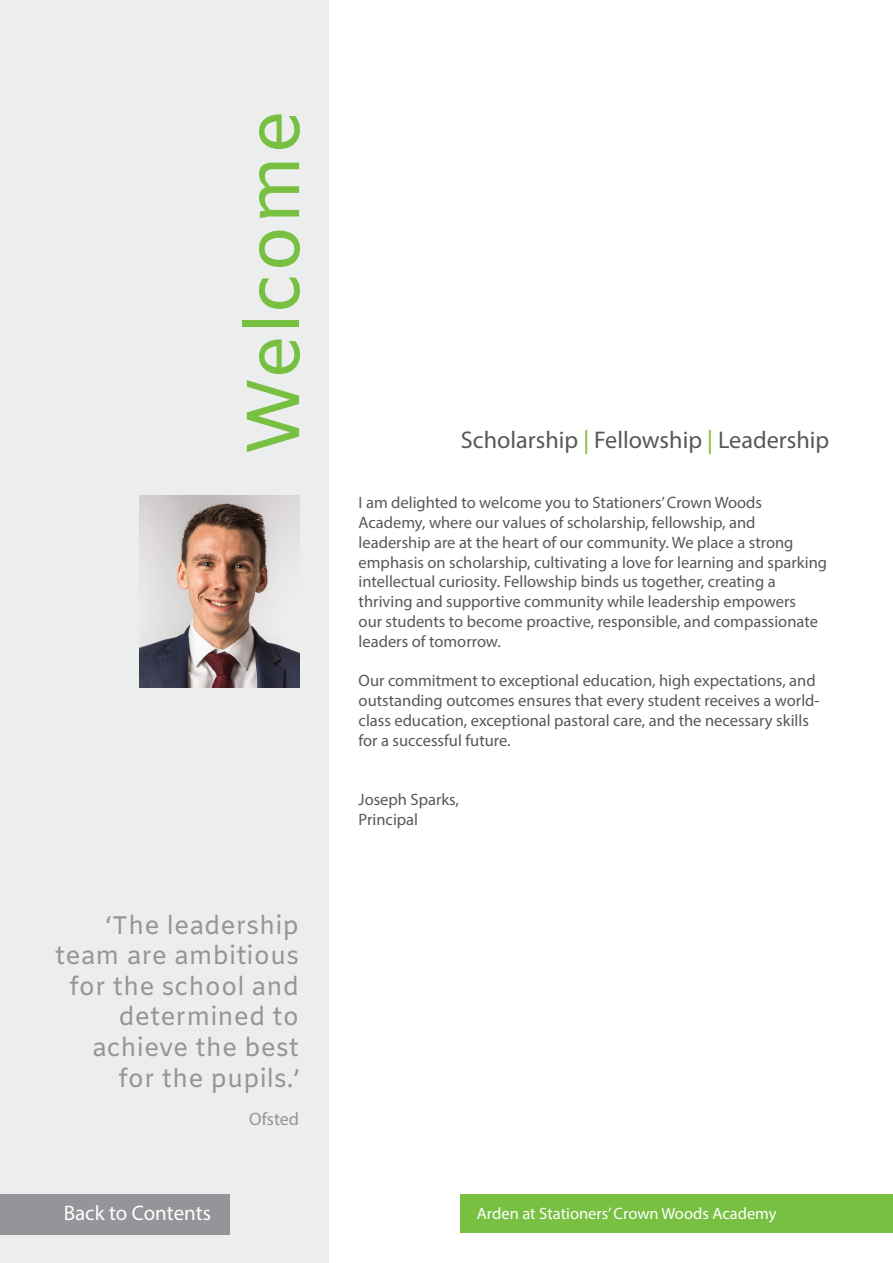
<style>
.page{position:relative;width:893px;height:1263px;background:#fff}
.page>*{position:absolute;margin:0;border:0;box-sizing:border-box;transform-origin:0 0}
.t1{font:75px "Amiko";color:#78c042}
.t2{font:25.5px/30.6px "Amiko";color:#939598;text-align:right}
.t3{font:24.15px "Myriad Pro";color:#57585a}
.t4{font:21px "Myriad Pro";color:#fff}
.t5{font:18px "Myriad Hebrew";color:#fff}
.t6{font:18px "Myriad Pro";color:#939598}
.t7{font:16.5px/19.8px "Myriad Pro";color:#57585a}
.t8{font:16.5px "Myriad Hebrew";color:#fff}
.s1{color:#81bb26}
</style>
<div class="page">
<div style="left:0;top:0;width:329px;height:1263px;background:#eceeee"></div>
<img style="left:139px;top:496px;width:160px;height:191px">
<div style="left:461px;top:1194px;width:432px;height:39px;background:#78c042"></div>
<div style="left:0;top:1194px;width:230px;height:41px;background:#939598"></div>
<p class="t1" style="left:229px;top:456px;width:348px;rotate:-90deg">Welcome</p>
<p class="t2" style="left:55px;top:911px;width:245px">‘The leadership team are ambitious for the school and determined to achieve the best</p>
<p class="t2" style="left:119px;top:1064px;width:182px">for the pupils.’</p>
<p class="t6" style="left:249px;top:1108px;width:51px">Ofsted</p>
<p class="t3" style="left:461px;top:425px;width:370px">Scholarship <span class="s1">|</span> Fellowship <span class="s1">|</span> Leadership</p>
<p class="t7" style="left:359px;top:492px;width:470px">I am delighted to welcome you to Stationers’ Crown Woods Academy, where our values of scholarship, fellowship, and leadership are at the heart of our community. We place a strong emphasis on scholarship, cultivating a love for learning and sparking intellectual curiosity. Fellowship binds us together, creating a thriving and supportive community while leadership empowers<br>our students to become proactive, responsible, and compassionate leaders of tomorrow.</p>
<p class="t7" style="left:359px;top:671px;width:463px">Our commitment to exceptional education, high expectations, and outstanding outcomes ensures that every student receives a world&shy;class education, exceptional pastoral care, and the necessary skills for a successful future.</p>
<p class="t7" style="left:359px;top:789px;width:102px">Joseph Sparks,</p>
<p class="t7" style="left:359px;top:809px;width:61px">Principal</p>
<p class="t4" style="left:64px;top:1200px;width:149px">Back to Contents</p>
<p class="t8" style="left:477px;top:1204px;width:301px">Arden at Stationers’ Crown Woods Academy</p>
<p class="t5" style="left:477px;top:1204px;width:310px">Arden Stationers’ Crown Woods Academy</p>
</div>
